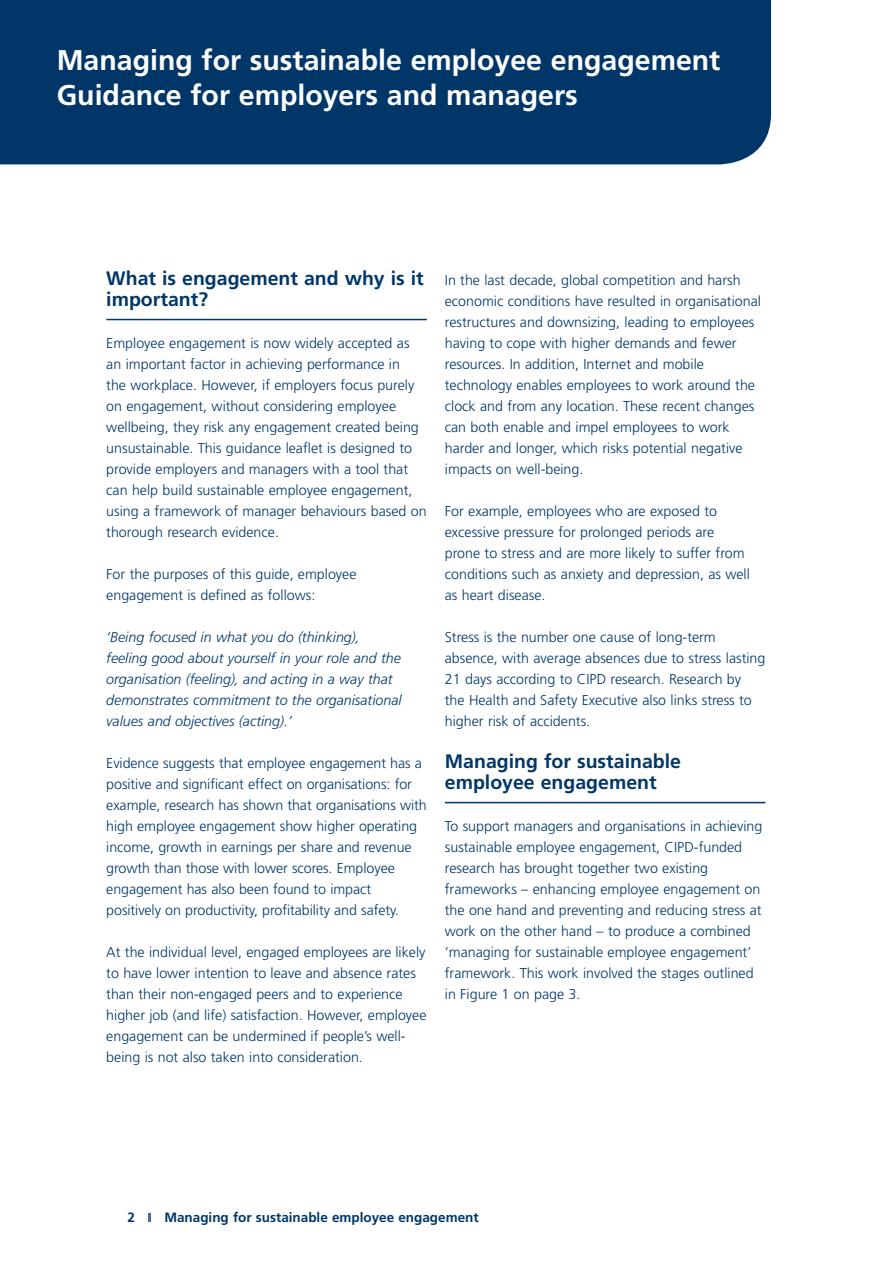
<style>
.page{position:relative;width:893px;height:1263px;background:#fff}
.page>*{position:absolute;margin:0;border:0;box-sizing:border-box;transform-origin:0 0}
.B_body{font:700 28.5px "Frutiger";color:#fff}
.SUB{font:700 19.5px/21px "Frutiger";color:#003768}
.BODY{font:300 14.25px/21px "Frutiger";color:#003768}
.BODY-2{font:italic 300 14.25px/21px "Frutiger";color:#003768}
.t1{font:700 13.5px "Frutiger";color:#003768}
</style>
<div class="page">
<svg style="left:149px;top:1213px;width:2px;height:9px"></svg>
<div style="left:0;top:0;width:771px;height:164px;background:#003768"></div>
<hr style="left:106px;top:319px;width:321px;height:1px;background:#003768">
<hr style="left:445px;top:802px;width:320px;height:1px;background:#003768">
<p class="B_body" style="left:57px;top:43px;width:665px">Managing for sustainable employee engagement</p>
<p class="B_body" style="left:57px;top:78px;width:523px">Guidance for employers and managers</p>
<p class="SUB" style="left:106px;top:268px;width:319px">What is engagement and why is it important?</p>
<p class="BODY" style="left:106px;top:333px;width:322px">Employee engagement is now widely accepted as an important factor in achieving performance in<br>the workplace. However, if employers focus purely on engagement, without considering employee wellbeing, they risk any engagement created being unsustainable. This guidance leaflet is designed to provide employers and managers with a tool that can help build sustainable employee engagement, using a framework of manager behaviours based on thorough research evidence.</p>
<p class="BODY" style="left:106px;top:564px;width:252px">For the purposes of this guide, employee engagement is defined as follows:</p>
<p class="BODY-2" style="left:106px;top:627px;width:297px">‘Being focused in what you do (thinking), feeling good about yourself in your role and the organisation (feeling), and acting in a way that demonstrates commitment to the organisational values and objectives (acting).’</p>
<p class="BODY" style="left:106px;top:753px;width:322px">Evidence suggests that employee engagement has a positive and significant effect on organisations: for example, research has shown that organisations with high employee engagement show higher operating income, growth in earnings per share and revenue growth than those with lower scores. Employee engagement has also been found to impact positively on productivity, profitability and safety.</p>
<p class="BODY" style="left:106px;top:942px;width:322px">At the individual level, engaged employees are likely to have lower intention to leave and absence rates than their non-engaged peers and to experience higher job (and life) satisfaction. However, employee engagement can be undermined if people’s well&shy;being is not also taken into consideration.</p>
<p class="BODY" style="left:445px;top:270px;width:318px">In the last decade, global competition and harsh economic conditions have resulted in organisational restructures and downsizing, leading to employees having to cope with higher demands and fewer resources. In addition, Internet and mobile technology enables employees to work around the clock and from any location. These recent changes can both enable and impel employees to work harder and longer, which risks potential negative impacts on well-being.</p>
<p class="BODY" style="left:445px;top:501px;width:307px">For example, employees who are exposed to excessive pressure for prolonged periods are prone to stress and are more likely to suffer from conditions such as anxiety and depression, as well as heart disease.</p>
<p class="BODY" style="left:445px;top:627px;width:322px">Stress is the number one cause of long-term absence, with average absences due to stress lasting 21 days according to CIPD research. Research by<br>the Health and Safety Executive also links stress to higher risk of accidents.</p>
<p class="SUB" style="left:445px;top:751px;width:238px">Managing for sustainable employee engagement</p>
<p class="BODY" style="left:445px;top:816px;width:319px">To support managers and organisations in achieving sustainable employee engagement, CIPD-funded research has brought together two existing frameworks – enhancing employee engagement on the one hand and preventing and reducing stress at work on the other hand – to produce a combined ‘managing for sustainable employee engagement’ framework. This work involved the stages outlined in Figure 1 on page 3.</p>
<p class="t1" style="left:128px;top:1210px;width:9px">2</p>
<p class="t1" style="left:164px;top:1210px;width:316px">Managing for sustainable employee engagement</p>
</div>
